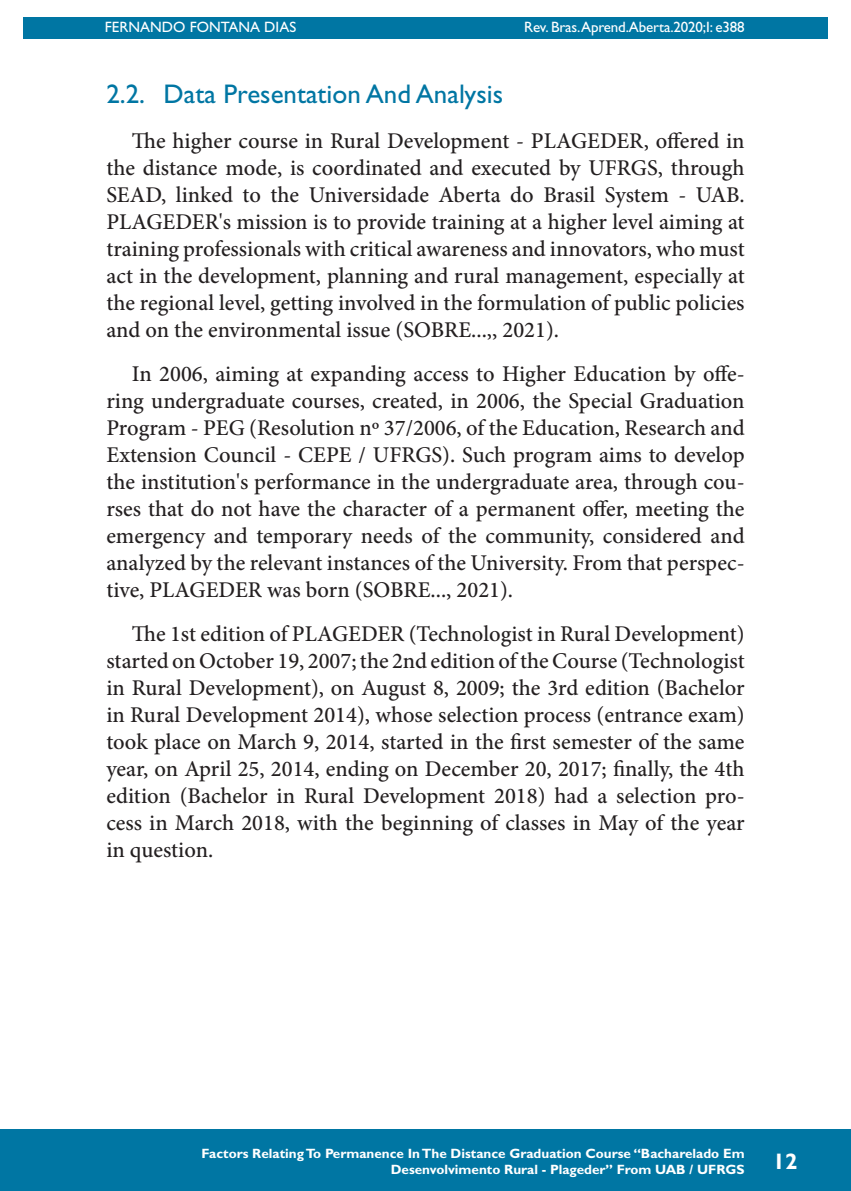
<style>
.page{position:relative;width:851px;height:1191px;background:#fff}
.page>*{position:absolute;margin:0;border:0;box-sizing:border-box;transform-origin:0 0}
.t1{font:27px "Gill Sans Std";color:#0076a3}
.Texto_corrido{font:500 22.5px/27px "Minion Pro";color:#231f20;text-align:justify}
.t2{font:700 22.5px "Gill Sans Std";color:#fff}
.t3{font:15px "Gill Sans Std";letter-spacing:-.01em;color:#fff}
.t4{font:700 13.5px/16.2px "Gill Sans Std";color:#fff;text-align:right}
</style>
<div class="page">
<hr style="left:104px;top:0;width:1px;height:467px;background:#0076a3">
<div style="left:23px;top:17px;width:804px;height:21px;background:#0076a3"></div>
<div style="left:0;top:1129px;width:850px;height:62px;background:#0076a3"></div>
<p class="t3" style="left:105px;top:18px;width:193px">FERNANDO FONTANA DIAS</p>
<p class="t3" style="left:524px;top:18px;width:222px">Rev. Bras.Aprend.Aberta.2020;I: e388</p>
<p class="t1" style="left:106px;top:79px;width:398px">2.2. Data Presentation And Analysis</p>
<p class="Texto_corrido" style="left:106px;top:127px;width:639px;text-indent:26px">The higher course in Rural Development - PLAGEDER, offered in the distance mode, is coordinated and executed by UFRGS, through SEAD, linked to the Universidade Aberta do Brasil System - UAB.<br>PLAGEDER's mission is to provide training at a higher level aiming at training professionals with critical awareness and innovators, who must act in the development, planning and rural management, especially at the regional level, getting involved in the formulation of public policies and on the environmental issue (SOBRE...,, 2021).</p>
<p class="Texto_corrido" style="left:106px;top:360px;width:639px;text-indent:26px">In 2006, aiming at expanding access to Higher Education by offe&shy;ring undergraduate courses, created, in 2006, the Special Graduation Program - PEG (Resolution nº 37/2006, of the Education, Research and Extension Council - CEPE / UFRGS). Such program aims to develop the institution's performance in the undergraduate area, through cou&shy;rses that do not have the character of a permanent offer, meeting the emergency and temporary needs of the community, considered and analyzed by the relevant instances of the University. From that perspec&shy;tive, PLAGEDER was born (SOBRE..., 2021).</p>
<p class="Texto_corrido" style="left:106px;top:620px;width:639px;text-indent:26px">The 1st edition of PLAGEDER (Technologist in Rural Development) started on October 19, 2007; the 2nd edition of the Course (Technologist in Rural Development), on August 8, 2009; the 3rd edition (Bachelor in Rural Development 2014), whose selection process (entrance exam) took place on March 9, 2014, started in the first semester of the same year, on April 25, 2014, ending on December 20, 2017; finally, the 4th edition (Bachelor in Rural Development 2018) had a selection pro&shy;cess in March 2018, with the beginning of classes in May of the year in question.</p>
<p class="t4" style="left:201px;top:1145px;width:544px">Factors Relating To Permanence In The Distance Graduation Course “Bacharelado Em<br>Desenvolvimento Rural - Plageder” From UAB / UFRGS</p>
<p class="t2" style="left:772px;top:1148px;width:26px">12</p>
</div>
